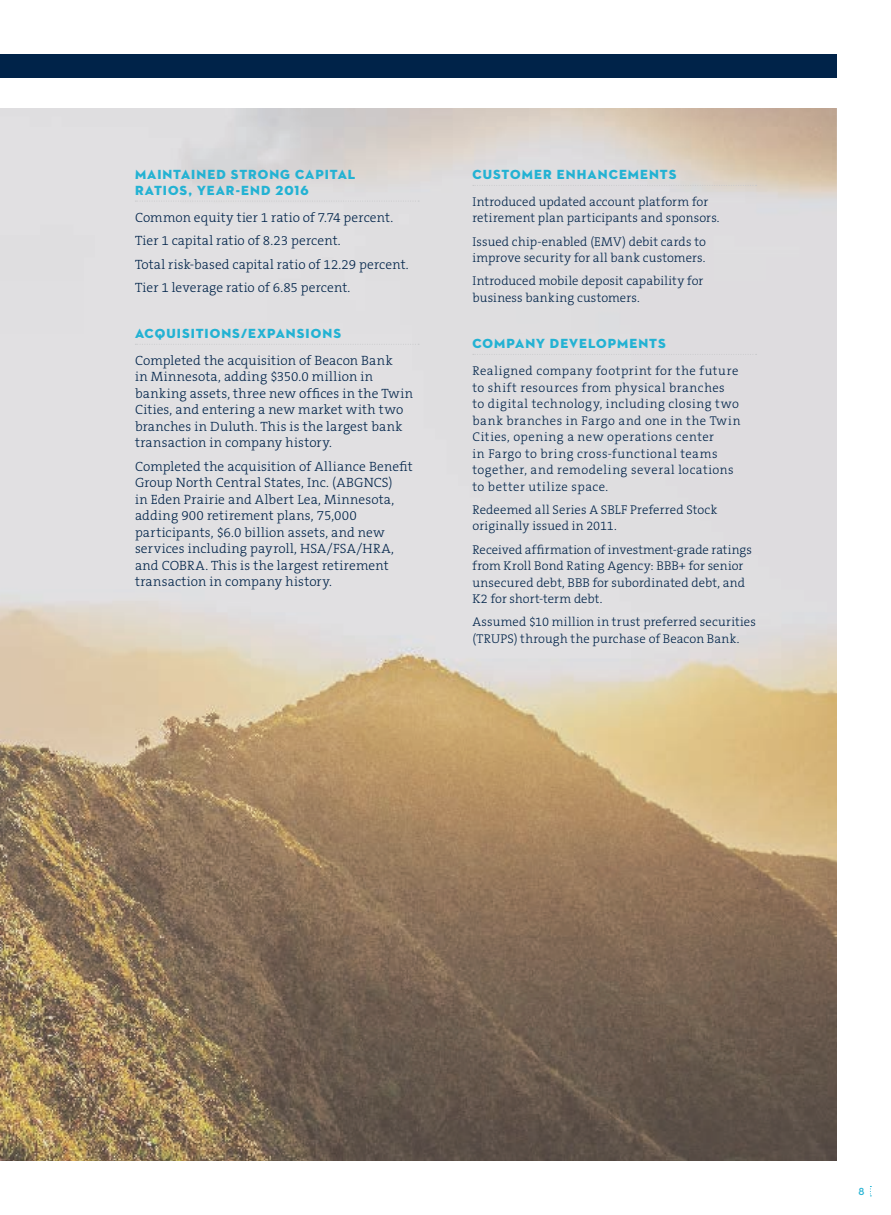
<style>
.page{position:relative;width:891px;height:1215px;background:#fff}
.page>*{position:absolute;margin:0;border:0;box-sizing:border-box;transform-origin:0 0}
.t1{font:300 13.5px/16.5px "The Serif B3";letter-spacing:.01em;color:#002349}
.t2{font:13.5px/16.2px "Neutraface 2 Display Titling";letter-spacing:.075em;color:#23b2d3}
.t3{font:300 12.75px/16.5px "The Serif B3";letter-spacing:.025em;color:#002349}
.t4{font:300 12.75px/16.5px "The Serif B3";color:#002349}
.t5{font:300 12.75px/16.5px "The Serif B3";letter-spacing:.005em;color:#002349}
.t6{font:600 10.5px "Neutraface 2 Text";color:#23b2d3}
</style>
<div class="page">
<img style="left:0;top:333px;width:837px;height:828px">
<svg style="left:473px;top:185px;width:284px;height:1px"></svg>
<svg style="left:473px;top:354px;width:284px;height:1px"></svg>
<div style="left:0;top:54px;width:837px;height:23px;background:#002349"></div>
<svg style="left:135px;top:201px;width:284px;height:1px"></svg>
<svg style="left:135px;top:344px;width:284px;height:1px"></svg>
<p class="t2" style="left:135px;top:166px;width:222px">MAINTAINED STRONG CAPITAL<br>RATIOS, YEAR-END 2016</p>
<p class="t1" style="left:135px;top:206px;width:275px;line-height:23.2px">Common equity tier 1 ratio of 7.74 percent.<br>Tier 1 capital ratio of 8.23 percent.<br>Total risk-based capital ratio of 12.29 percent.<br>Tier 1 leverage ratio of 6.85 percent.</p>
<p class="t2" style="left:135px;top:325px;width:208px">ACQUISITIONS/EXPANSIONS</p>
<p class="t1" style="left:135px;top:353px;width:280px">Completed the acquisition of Beacon Bank<br>in Minnesota, adding $350.0 million in banking assets, three new offices in the Twin Cities, and entering a new market with two branches in Duluth. This is the largest bank transaction in company history.</p>
<p class="t1" style="left:135px;top:458px;width:279px">Completed the acquisition of Alliance Benefit Group North Central States, Inc. (ABGNCS)<br>in Eden Prairie and Albert Lea, Minnesota, adding 900 retirement plans, 75,000 participants, $6.0 billion assets, and new services including payroll, HSA/FSA/HRA, and COBRA. This is the largest retirement transaction in company history.</p>
<p class="t2" style="left:472px;top:166px;width:205px">CUSTOMER ENHANCEMENTS</p>
<p class="t3" style="left:472px;top:194px;width:249px">Introduced updated account platform for retirement plan participants and sponsors.</p>
<p class="t3" style="left:472px;top:234px;width:235px">Issued chip-enabled (EMV) debit cards to improve security for all bank customers.</p>
<p class="t5" style="left:472px;top:273px;width:232px">Introduced mobile deposit capability for business banking customers.</p>
<p class="t2" style="left:472px;top:335px;width:195px">COMPANY DEVELOPMENTS</p>
<p class="t3" style="left:472px;top:363px;width:270px">Realigned company footprint for the future to shift resources from physical branches<br>to digital technology, including closing two bank branches in Fargo and one in the Twin Cities, opening a new operations center<br>in Fargo to bring cross-functional teams together, and remodeling several locations to better utilize space.</p>
<p class="t3" style="left:472px;top:502px;width:246px">Redeemed all Series A SBLF Preferred Stock originally issued in 2011.</p>
<p class="t4" style="left:472px;top:541px;width:281px">Received affirmation of investment-grade ratings from Kroll Bond Rating Agency: BBB+ for senior unsecured debt, BBB for subordinated debt, and K2 for short-term debt.</p>
<p class="t3" style="left:472px;top:614px;width:285px">Assumed $10 million in trust preferred securities (TRUPS) through the purchase of Beacon Bank.</p>
<p class="t6" style="left:859px;top:1185px;width:8px">8</p>
</div>
